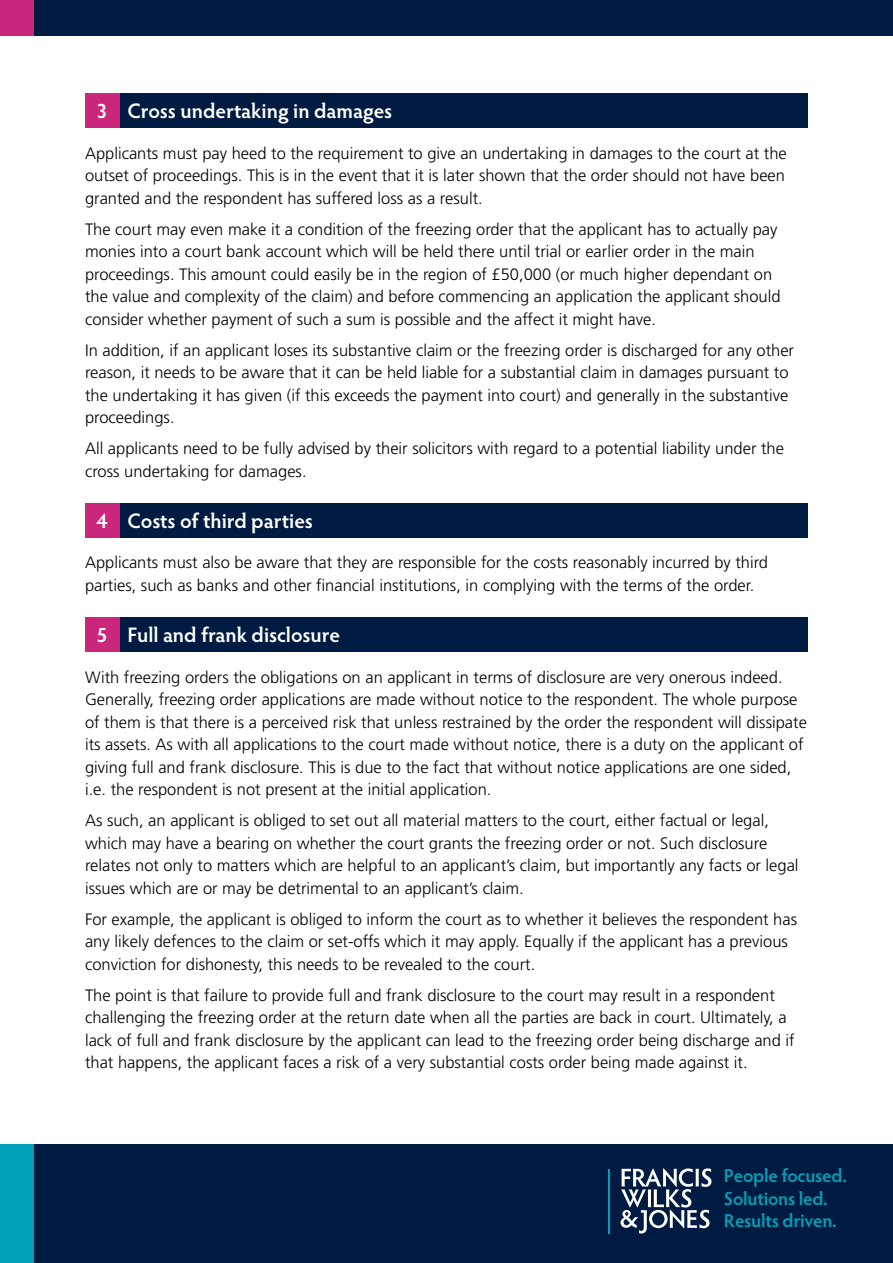
<style>
.page{position:relative;width:893px;height:1263px;background:#fff}
.page>*{position:absolute;margin:0;border:0;box-sizing:border-box;transform-origin:0 0}
.t1{font:600 21px "Hypatia Sans Pro";letter-spacing:-.005em;color:#fff}
.t2{font:600 18.75px/22.6px "Hypatia Sans Pro";letter-spacing:-.015em;color:#00a1b8}
.t3{font:300 16.5px/22.5px "Frutiger LT Std";color:#000}
</style>
<div class="page">
<div style="left:0;top:0;width:893px;height:36px;background:#001b41"></div>
<div style="left:0;top:0;width:34px;height:36px;background:#ca267b"></div>
<div style="left:0;top:1144px;width:893px;height:119px;background:#001b41"></div>
<div style="left:0;top:1144px;width:34px;height:119px;background:#00a1b8"></div>
<svg style="left:620px;top:1168px;width:91px;height:65px"></svg>
<hr style="left:608px;top:1169px;width:2px;height:65px;background:#00a1b8">
<div style="left:119px;top:94px;width:689px;height:34px;background:#001b41"></div>
<div style="left:85px;top:94px;width:34px;height:34px;background:#ca267b"></div>
<div style="left:119px;top:503px;width:689px;height:34px;background:#001b41"></div>
<div style="left:85px;top:503px;width:34px;height:34px;background:#ca267b"></div>
<div style="left:119px;top:618px;width:689px;height:34px;background:#001b41"></div>
<div style="left:85px;top:618px;width:34px;height:34px;background:#ca267b"></div>
<p class="t1" style="left:96px;top:97px;width:297px">3 Cross undertaking in damages</p>
<p class="t3" style="left:85px;top:142px;width:703px;text-align:justify">Applicants must pay heed to the requirement to give an undertaking in damages to the court at the outset of proceedings. This is in the event that it is later shown that the order should not have been granted and the respondent has suffered loss as a result.</p>
<p class="t3" style="left:85px;top:218px;width:697px">The court may even make it a condition of the freezing order that the applicant has to actually pay monies into a court bank account which will be held there until trial or earlier order in the main proceedings. This amount could easily be in the region of £50,000 (or much higher dependant on the value and complexity of the claim) and before commencing an application the applicant should consider whether payment of such a sum is possible and the affect it might have.</p>
<p class="t3" style="left:85px;top:339px;width:710px">In addition, if an applicant loses its substantive claim or the freezing order is discharged for any other reason, it needs to be aware that it can be held liable for a substantial claim in damages pursuant to the undertaking it has given (if this exceeds the payment into court) and generally in the substantive proceedings.</p>
<p class="t3" style="left:85px;top:437px;width:700px">All applicants need to be fully advised by their solicitors with regard to a potential liability under the cross undertaking for damages.</p>
<p class="t1" style="left:96px;top:506px;width:218px">4 Costs of third parties</p>
<p class="t3" style="left:85px;top:552px;width:685px">Applicants must also be aware that they are responsible for the costs reasonably incurred by third parties, such as banks and other financial institutions, in complying with the terms of the order.</p>
<p class="t1" style="left:96px;top:620px;width:245px">5 Full and frank disclosure</p>
<p class="t3" style="left:85px;top:666px;width:723px">With freezing orders the obligations on an applicant in terms of disclosure are very onerous indeed.<br>Generally, freezing order applications are made without notice to the respondent. The whole purpose of them is that there is a perceived risk that unless restrained by the order the respondent will dissipate its assets. As with all applications to the court made without notice, there is a duty on the applicant of giving full and frank disclosure. This is due to the fact that without notice applications are one sided, i.e. the respondent is not present at the initial application.</p>
<p class="t3" style="left:85px;top:809px;width:715px">As such, an applicant is obliged to set out all material matters to the court, either factual or legal, which may have a bearing on whether the court grants the freezing order or not. Such disclosure relates not only to matters which are helpful to an applicant’s claim, but importantly any facts or legal issues which are or may be detrimental to an applicant’s claim.</p>
<p class="t3" style="left:85px;top:908px;width:714px">For example, the applicant is obliged to inform the court as to whether it believes the respondent has any likely defences to the claim or set-offs which it may apply. Equally if the applicant has a previous conviction for dishonesty, this needs to be revealed to the court.</p>
<p class="t3" style="left:85px;top:984px;width:711px">The point is that failure to provide full and frank disclosure to the court may result in a respondent challenging the freezing order at the return date when all the parties are back in court. Ultimately, a lack of full and frank disclosure by the applicant can lead to the freezing order being discharge and if that happens, the applicant faces a risk of a very substantial costs order being made against it.</p>
<p class="t2" style="left:724px;top:1164px;width:124px">People focused.<br>Solutions led.<br>Results driven.</p>
</div>
